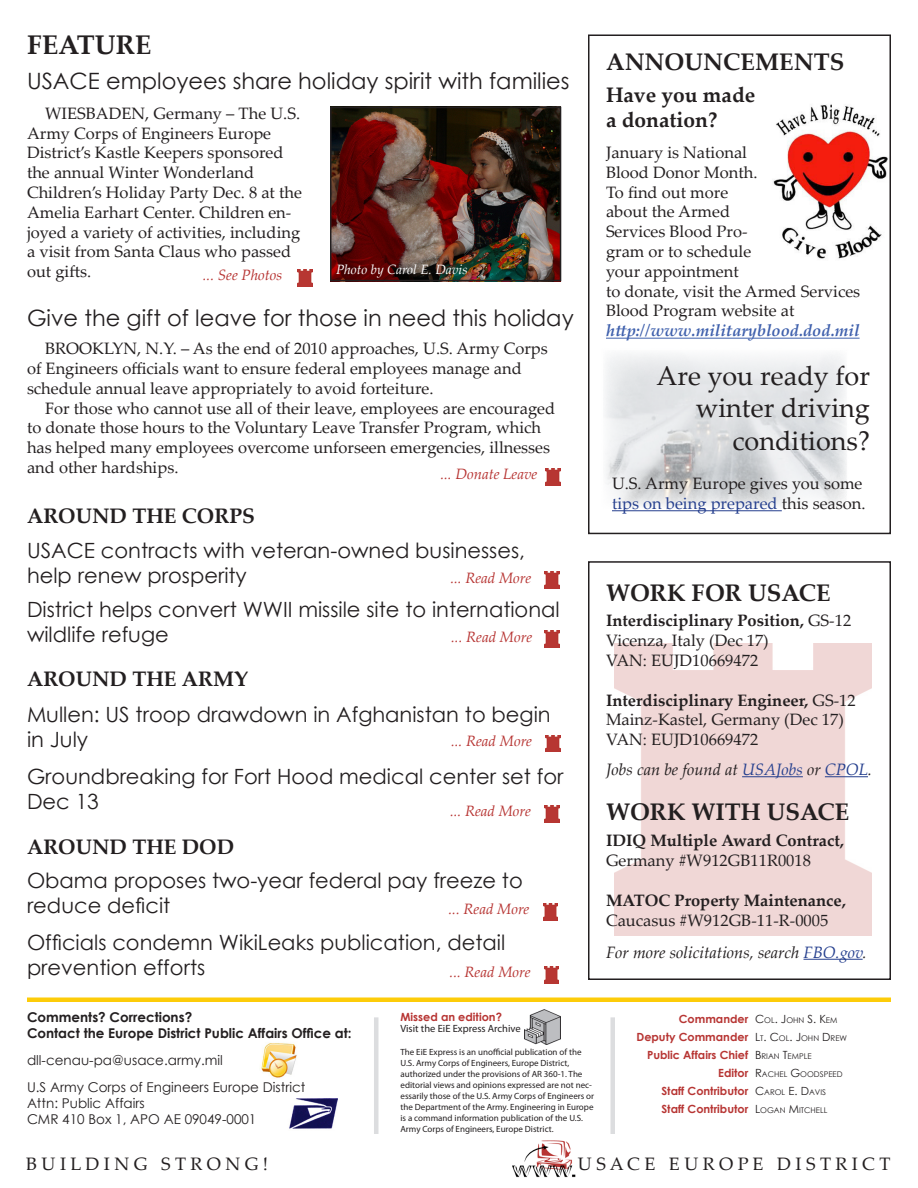
<style>
.page{position:relative;width:918px;height:1188px;background:#fff}
.page>*{position:absolute;margin:0;border:0;box-sizing:border-box;transform-origin:0 0}
.t1{font:27px/32.4px "Palatino Linotype";color:#231f20;text-align:right}
.t2{font:700 27px "Palatino Linotype";color:#231f20}
.t3{font:700 24px "Palatino Linotype";color:#231f20}
.t4{font:22.5px "Century Gothic";color:#231f20}
.t5{font:21px/25.2px "Century Gothic";color:#231f20}
.t6{font:700 21px "Palatino Linotype";color:#231f20}
.t7{font:18px "Palatino Linotype";color:#231f20}
.t8{font:16.5px/19.8px "Palatino Linotype";color:#231f20}
.t9{font:700 16.5px "Palatino Linotype";color:#231f20}
.t10{font:italic 16.5px "Palatino Linotype";color:#231f20}
.t11{font:italic 700 16.5px "Palatino Linotype";color:#4061ad}
.t12{font:italic 15px "Palatino Linotype";color:#b73533}
.Disclosure{font:13.5px "Century Gothic";color:#231f20}
.Disclosure-2{font:700 13.5px "Century Gothic";color:#231f20}
.t13{font:italic 13.5px "Palatino Linotype";color:#fff}
.Credits_Title{font:700 11.25px "Century Gothic";color:#b73533}
.Disclosure-3{font:700 11.25px "Century Gothic";color:#b73533}
.Disclosure-4{font:10.5px "Myriad Pro";color:#231f20}
.Disclosure-5{font:9px/11.1px "Myriad Pro";color:#231f20}
.Credit_Name{font:7.8px "Century Gothic";color:#231f20}
.s1{color:#253f8e}
.s2{font-weight:400}
.s3{font-size:11.25px}
</style>
<div class="page">
<img style="left:773px;top:104px;width:115px;height:155px">
<img style="left:333px;top:110px;width:225px;height:168px">
<div style="left:588px;top:561px;width:303px;height:419px;border:2px solid #231f20"></div>
<div style="left:588px;top:34px;width:303px;height:500px;border:2px solid #231f20"></div>
<hr style="left:27px;top:998px;width:864px;height:4px;background:#fdcc09">
<img style="left:261px;top:1043px;width:36px;height:35px">
<img style="left:289px;top:1099px;width:49px;height:30px">
<hr style="left:742px;top:776px;width:61px;height:1px;background:#253f8e">
<hr style="left:825px;top:776px;width:43px;height:1px;background:#253f8e">
<img style="left:545px;top:572px;width:15px;height:16px">
<img style="left:545px;top:631px;width:15px;height:17px">
<img style="left:546px;top:735px;width:14px;height:17px">
<img style="left:543px;top:903px;width:15px;height:17px">
<img style="left:544px;top:966px;width:15px;height:17px">
<hr style="left:804px;top:959px;width:59px;height:1px;background:#253f8e">
<img style="left:605px;top:354px;width:242px;height:153px">
<hr style="left:612px;top:510px;width:170px;height:1px;background:#253f8e">
<img style="left:545px;top:805px;width:14px;height:17px">
<hr style="left:374px;top:1017px;width:4px;height:117px;background:#dcdddf">
<div style="left:610px;top:1017px;width:5px;height:117px;background:#dcdddf"></div>
<img style="left:512px;top:1141px;width:64px;height:37px">
<img style="left:525px;top:1010px;width:36px;height:34px">
<img style="left:545px;top:468px;width:15px;height:17px">
<div style="left:330px;top:107px;width:231px;height:174px;border:2px solid #231f20"></div>
<img style="left:297px;top:269px;width:15px;height:17px">
<hr style="left:606px;top:338px;width:254px;height:1px;background:#4061ad">
<p class="t2" style="left:27px;top:26px;width:126px">FEATURE</p>
<p class="t4" style="left:27px;top:65px;width:544px">USACE employees share holiday spirit with families</p>
<p class="t8" style="left:27px;top:103px;width:277px;text-indent:18px">WIESBADEN, Germany – The U.S.<br>Army Corps of Engineers Europe<br>District’s Kastle Keepers sponsored the annual Winter Wonderland<br>Children’s Holiday Party Dec. 8 at the<br>Amelia Earhart Center. Children en&shy;joyed a variety of activities, including a visit from Santa Claus who passed out gifts.</p>
<p class="t13" style="left:336px;top:260px;width:133px">Photo by Carol E. Davis</p>
<p class="t12" style="left:203px;top:264px;width:81px">... See Photos</p>
<p class="t4" style="left:27px;top:302px;width:548px">Give the gift of leave for those in need this holiday</p>
<p class="t8" style="left:27px;top:338px;width:522px;text-indent:18px">BROOKLYN, N.Y. – As the end of 2010 approaches, U.S. Army Corps of Engineers officials want to ensure federal employees manage and schedule annual leave appropriately to avoid forteiture.</p>
<p class="t8" style="left:27px;top:398px;width:530px;text-indent:18px">For those who cannot use all of their leave, employees are encouraged to donate those hours to the Voluntary Leave Transfer Program, which has helped many employees overcome unforseen emergencies, illnesses and other hardships.</p>
<p class="t12" style="left:440px;top:463px;width:99px">... Donate Leave</p>
<p class="t6" style="left:27px;top:501px;width:230px">AROUND THE CORPS</p>
<p class="t5" style="left:27px;top:537px;width:500px">USACE contracts with veteran-owned businesses, help renew prosperity</p>
<p class="t12" style="left:450px;top:567px;width:82px">... Read More</p>
<p class="t5" style="left:27px;top:597px;width:534px">District helps convert WWII missile site to international wildlife refuge</p>
<p class="t12" style="left:451px;top:626px;width:82px">... Read More</p>
<p class="t6" style="left:27px;top:664px;width:223px">AROUND THE ARMY</p>
<p class="t5" style="left:27px;top:701px;width:525px">Mullen: US troop drawdown in Afghanistan to begin in July</p>
<p class="t12" style="left:451px;top:730px;width:82px">... Read More</p>
<p class="t5" style="left:27px;top:763px;width:538px">Groundbreaking for Fort Hood medical center set for<br>Dec 13</p>
<p class="t12" style="left:450px;top:800px;width:82px">... Read More</p>
<p class="t6" style="left:27px;top:831px;width:209px">AROUND THE DOD</p>
<p class="t5" style="left:27px;top:868px;width:497px">Obama proposes two-year federal pay freeze to reduce deficit</p>
<p class="t12" style="left:448px;top:899px;width:82px">... Read More</p>
<p class="t5" style="left:27px;top:930px;width:480px">Officials condemn WikiLeaks publication, detail</p>
<p class="t5" style="left:27px;top:955px;width:180px">prevention efforts</p>
<p class="t12" style="left:450px;top:961px;width:82px">... Read More</p>
<p class="t3" style="left:606px;top:45px;width:240px">ANNOUNCEMENTS</p>
<p class="t6" style="left:606px;top:80px;width:151px">Have you made</p>
<p class="t6" style="left:606px;top:105px;width:113px">a donation?</p>
<p class="t8" style="left:606px;top:142px;width:256px">January is National<br>Blood Donor Month.<br>To find out more<br>about the Armed<br>Services Blood Pro-<br>gram or to schedule<br>your appointment<br>to donate, visit the Armed Services<br>Blood Program website at</p>
<p class="t11" style="left:606px;top:319px;width:255px">http://www.militaryblood.dod.mil</p>
<p class="t1" style="left:657px;top:358px;width:215px">Are you ready for winter driving</p>
<p class="t1" style="left:733px;top:423px;width:139px">conditions?</p>
<p class="t8" style="left:612px;top:473px;width:255px">U.S. Army Europe gives you some <span class="s1">tips on being prepared</span> this season.</p>
<p class="t3" style="left:606px;top:575px;width:226px">WORK FOR USACE</p>
<p class="t9" style="left:606px;top:609px;width:247px">Interdisciplinary Position, <span class="s2">GS-12</span></p>
<p class="t8" style="left:606px;top:630px;width:164px">Vicenza, Italy (Dec 17)</p>
<p class="t8" style="left:606px;top:650px;width:154px">VAN: EUJD10669472</p>
<p class="t9" style="left:606px;top:688px;width:251px">Interdisciplinary Engineer, <span class="s2">GS-12</span></p>
<p class="t8" style="left:606px;top:709px;width:239px">Mainz-Kastel, Germany (Dec 17)</p>
<p class="t8" style="left:606px;top:729px;width:154px">VAN: EUJD10669472</p>
<p class="t10" style="left:606px;top:758px;width:268px">Jobs can be found at <span class="s1">USAJobs</span> or <span class="s1">CPOL</span>.</p>
<p class="t3" style="left:606px;top:794px;width:245px">WORK WITH USACE</p>
<p class="t9" style="left:606px;top:829px;width:240px">IDIQ Multiple Award Contract,</p>
<p class="t8" style="left:606px;top:850px;width:207px">Germany #W912GB11R0018</p>
<p class="t9" style="left:606px;top:888px;width:241px">MATOC Property Maintenance,</p>
<p class="t8" style="left:606px;top:909px;width:224px">Caucasus #W912GB-11-R-0005</p>
<p class="t10" style="left:606px;top:940px;width:262px">For more solicitations, search <span class="s1">FBO.gov</span>.</p>
<p class="Disclosure-2" style="left:27px;top:1006px;width:167px">Comments? Corrections?</p>
<p class="Disclosure-2" style="left:27px;top:1023px;width:326px">Contact the Europe District Public Affairs Office at:</p>
<p class="Disclosure" style="left:27px;top:1050px;width:197px">dll-cenau-pa@usace.army.mil</p>
<p class="Disclosure" style="left:27px;top:1077px;width:280px">U.S Army Corps of Engineers Europe District</p>
<p class="Disclosure" style="left:27px;top:1094px;width:119px">Attn: Public Affairs</p>
<p class="Disclosure" style="left:27px;top:1110px;width:231px">CMR 410 Box 1, APO AE 09049-0001</p>
<p class="t7" style="left:26px;top:1152px;width:244px">B U I L D I N G S T R O N G !</p>
<p class="Disclosure-3" style="left:400px;top:1009px;width:103px">Missed an edition?</p>
<p class="Disclosure-4" style="left:400px;top:1022px;width:122px">Visit the EiE Express Archive</p>
<p class="Disclosure-5" style="left:400px;top:1046px;width:195px">The EiE Express is an unofficial publication of the U.S. Army Corps of Engineers, Europe District, authorized under the provisions of AR 360-1. The editorial views and opinions expressed are not nec&shy;essarily those of the U.S. Army Corps of Engineers or the Department of the Army. Engineering in Europe is a command information publication of the U.S.<br>Army Corps of Engineers, Europe District.</p>
<p class="t7" style="left:578px;top:1152px;width:314px">U S A C E E U R O P E D I S T R I C T</p>
<p class="Credits_Title" style="left:679px;top:1010px;width:71px">Commander</p>
<p class="Credits_Title" style="left:636px;top:1028px;width:113px">Deputy Commander</p>
<p class="Credits_Title" style="left:647px;top:1046px;width:103px">Public Affairs Chief</p>
<p class="Credits_Title" style="left:718px;top:1064px;width:32px">Editor</p>
<p class="Credits_Title" style="left:661px;top:1082px;width:88px">Staff Contributor</p>
<p class="Credits_Title" style="left:661px;top:1100px;width:88px">Staff Contributor</p>
<p class="Credit_Name" style="left:755px;top:1015px;width:84px"><span class="s3">C</span>OL<span class="s3">. J</span>OHN <span class="s3">S. K</span>EM</p>
<p class="Credit_Name" style="left:755px;top:1033px;width:94px"><span class="s3">L</span>T<span class="s3">. C</span>OL<span class="s3">. J</span>OHN <span class="s3">D</span>REW</p>
<p class="Credit_Name" style="left:755px;top:1051px;width:58px"><span class="s3">B</span>RIAN <span class="s3">T</span>EMPLE</p>
<p class="Credit_Name" style="left:755px;top:1069px;width:88px"><span class="s3">R</span>ACHEL <span class="s3">G</span>OODSPEED</p>
<p class="Credit_Name" style="left:755px;top:1087px;width:72px"><span class="s3">C</span>AROL <span class="s3">E. D</span>AVIS</p>
<p class="Credit_Name" style="left:755px;top:1105px;width:74px"><span class="s3">L</span>OGAN <span class="s3">M</span> ITCHELL</p>
</div>
